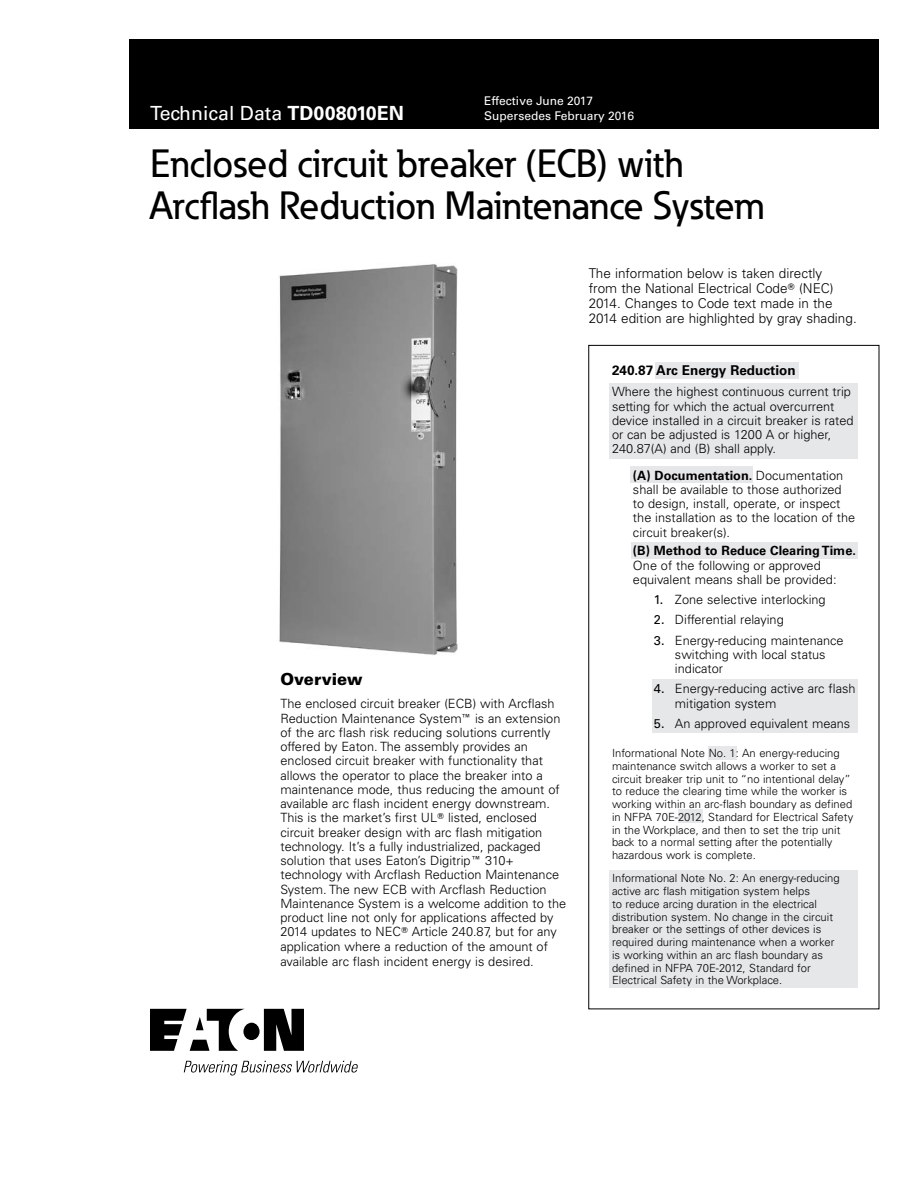
<style>
.page{position:relative;width:918px;height:1188px;background:#fff}
.page>*{position:absolute;margin:0;border:0;box-sizing:border-box;transform-origin:0 0}
.t1{font:500 39px/42px "Eaton";letter-spacing:-.005em;color:#000}
.t2{font:19.5px "Univers LT Std";color:#fff}
.t3{font:900 16.5px "Univers LT Std";color:#000}
.t4{font:300 13.5px/15px "Univers LT Std";color:#000}
.t5{font:700 13.5px "Univers LT Std";color:#000}
.t6{font:300 12.75px/14.2px "Univers LT Std";color:#000}
.t7{font:700 12.75px "Univers LT Std";color:#000}
.t8{font:12px/15px "Univers LT Std";color:#fff}
.t9{font:300 11.25px/12.8px "Univers LT Std";color:#000}
.s1{font-weight:700}
.s2{font-family:"Universal Newswith Comm Pi";font-weight:400}
.s3{font-weight:400}
</style>
<div class="page">
<div style="left:129px;top:39px;width:750px;height:90px;background:#000"></div>
<svg style="left:150px;top:1009px;width:154px;height:42px"></svg>
<svg style="left:184px;top:1061px;width:174px;height:15px"></svg>
<div style="left:708px;top:746px;width:28px;height:13px;background:#e6e7e8"></div>
<div style="left:610px;top:870px;width:248px;height:118px;background:#e6e7e8"></div>
<div style="left:678px;top:810px;width:24px;height:13px;background:#e6e7e8"></div>
<div style="left:652px;top:679px;width:206px;height:54px;background:#e6e7e8"></div>
<div style="left:631px;top:542px;width:227px;height:17px;background:#e6e7e8"></div>
<div style="left:631px;top:466px;width:122px;height:17px;background:#e6e7e8"></div>
<div style="left:655px;top:362px;width:144px;height:17px;background:#e6e7e8"></div>
<div style="left:609px;top:383px;width:249px;height:75px;background:#e6e7e8"></div>
<img style="left:279px;top:264px;width:179px;height:391px">
<h2 class="t2" style="left:150px;top:102px;width:255px">Technical Data <span class="s1">TD008010EN</span></h2>
<p class="t8" style="left:484px;top:93px;width:151px">Effective June 2017<br>Supersedes February 2016</p>
<h1 class="t1" style="left:150px;top:142px;width:616px">Enclosed circuit breaker (ECB) with<br>Arcflash Reduction Maintenance System</h1>
<p class="t3" style="left:280px;top:669px;width:84px">Overview</p>
<p class="t6" style="left:280px;top:697px;width:287px">The enclosed circuit breaker (ECB) with Arcflash Reduction Maintenance System<span class="s2">E</span> is an extension of the arc flash risk reducing solutions currently offered by Eaton. The assembly provides an enclosed circuit breaker with functionality that allows the operator to place the breaker into a maintenance mode, thus reducing the amount of available arc flash incident energy downstream.<br>This is the market’s first UL<span class="s2">T</span> listed, enclosed circuit breaker design with arc flash mitigation technology. It’s a fully industrialized, packaged solution that uses Eaton’s Digitrip<span class="s2">E</span> 310+ technology with Arcflash Reduction Maintenance System. The new ECB with Arcflash Reduction Maintenance System is a welcome addition to the product line not only for applications affected by 2014 updates to NEC<span class="s2">T</span> Article 240.87, but for any application where a reduction of the amount of available arc flash incident energy is desired.</p>
<p class="t4" style="left:589px;top:266px;width:270px">The information below is taken directly<br>from the National Electrical Code<span class="s2">T</span> (NEC)<br>2014. Changes to Code text made in the 2014 edition are highlighted by gray shading.</p>
<p class="t5" style="left:612px;top:362px;width:185px">240.87 Arc Energy Reduction</p>
<p class="t6" style="left:612px;top:385px;width:243px">Where the highest continuous current trip setting for which the actual overcurrent device installed in a circuit breaker is rated or can be adjusted is 1200 A or higher, 240.87(A) and (B) shall apply.</p>
<p class="t6" style="left:633px;top:468px;width:224px"><span class="s1">(A) Documentation.</span> Documentation shall be available to those authorized to design, install, operate, or inspect the installation as to the location of the circuit breaker(s).</p>
<p class="t7" style="left:633px;top:543px;width:224px">(B) Method to Reduce Clearing Time.</p>
<p class="t6" style="left:633px;top:558px;width:205px">One of the following or approved equivalent means shall be provided:</p>
<p class="t6" style="left:654px;top:593px;width:173px"><span class="s3">1.</span> Zone selective interlocking</p>
<p class="t6" style="left:654px;top:613px;width:131px"><span class="s3">2.</span> Differential relaying</p>
<p class="t6" style="left:675px;top:633px;width:170px;text-indent:-21px"><span class="s3">3.</span> Energy-reducing maintenance switching with local status indicator</p>
<p class="t6" style="left:675px;top:682px;width:182px;text-indent:-21px"><span class="s3">4.</span> Energy-reducing active arc flash mitigation system</p>
<p class="t6" style="left:654px;top:716px;width:198px"><span class="s3">5.</span> An approved equivalent means</p>
<p class="t9" style="left:612px;top:747px;width:243px">Informational Note No. 1: An energy-reducing maintenance switch allows a worker to set a circuit breaker trip unit to “no intentional delay” to reduce the clearing time while the worker is working within an arc-flash boundary as defined in NFPA 70E-2012, Standard for Electrical Safety in the Workplace, and then to set the trip unit back to a normal setting after the potentially hazardous work is complete.</p>
<p class="t9" style="left:612px;top:872px;width:229px">Informational Note No. 2: An energy-reducing active arc flash mitigation system helps<br>to reduce arcing duration in the electrical distribution system. No change in the circuit breaker or the settings of other devices is required during maintenance when a worker is working within an arc flash boundary as defined in NFPA 70E-2012, Standard for Electrical Safety in the Workplace.</p>
</div>
